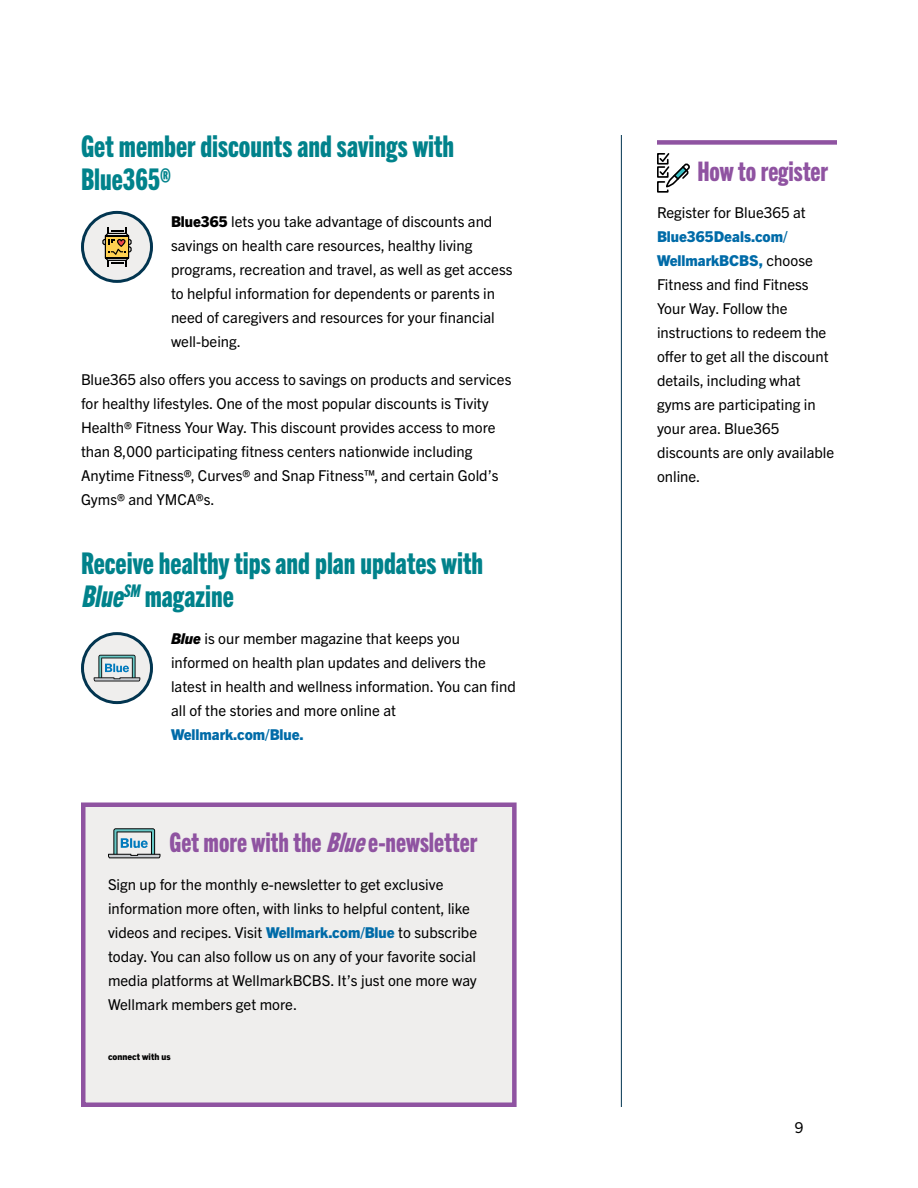
<style>
.page{position:relative;width:918px;height:1188px;background:#fff}
.page>*{position:absolute;margin:0;border:0;box-sizing:border-box;transform-origin:0 0}
.t1{font:30px/33px "Trade Gothic Next LT Pro Hv Cm";color:#00828b}
.t2{font:27px "Trade Gothic Next LT Pro Hv Cm";color:#8f53a1}
.t3{font:15px/24px "Trade Gothic Next LT Pro";color:#000}
.t4{font:800 9px "Trade Gothic Next LT Pro";color:#000}
.s1{font-weight:800}
.s2{font-style:italic}
.s3{font-weight:800;font-style:italic}
.s4{font-weight:800;color:#006ba8}
</style>
<div class="page">
<div style="left:81px;top:802px;width:436px;height:305px;background:#efeeed;border:4px solid #8f53a1"></div>
<svg style="left:108px;top:828px;width:53px;height:30px"></svg>
<div style="left:657px;top:140px;width:180px;height:5px;background:#8f53a1"></div>
<svg style="left:657px;top:153px;width:33px;height:40px"></svg>
<div style="left:82px;top:212px;width:70px;height:69px;background:#efeeed;border-radius:50%"></div>
<div style="left:81px;top:211px;width:72px;height:72px;border:3px solid #023550;border-radius:50%"></div>
<svg style="left:102px;top:227px;width:30px;height:39px"></svg>
<svg style="left:82px;top:634px;width:70px;height:69px;fill:#efeeed"></svg>
<div style="left:81px;top:632px;width:72px;height:72px;border:3px solid #023550;border-radius:50%"></div>
<svg style="left:94px;top:655px;width:46px;height:26px"></svg>
<hr style="left:621px;top:135px;width:1px;height:972px;background:#023550">
<h3 class="t1" style="left:81px;top:127px;width:375px">Get member discounts and savings with<br>Blue365®</h3>
<p class="t3" style="left:171px;top:209px;width:343px"><span class="s1">Blue365</span> lets you take advantage of discounts and savings on health care resources, healthy living programs, recreation and travel, as well as get access to helpful information for dependents or parents in need of caregivers and resources for your financial well-being.</p>
<p class="t3" style="left:81px;top:366px;width:432px">Blue365 also offers you access to savings on products and services for healthy lifestyles. One of the most popular discounts is Tivity Health® Fitness Your Way. This discount provides access to more than 8,000 participating fitness centers nationwide including Anytime Fitness®, Curves® and Snap Fitness™, and certain Gold’s Gyms® and YMCA®s.</p>
<h3 class="t1" style="left:81px;top:544px;width:404px">Receive healthy tips and plan updates with<br><span class="s2">Blue</span><sup>SM</sup> magazine</h3>
<p class="t3" style="left:171px;top:626px;width:346px"><span class="s3">Blue</span> is our member magazine that keeps you informed on health plan updates and delivers the latest in health and wellness information. You can find all of the stories and more online at <span class="s4">Wellmark.com/Blue.</span></p>
<h3 class="t2" style="left:169px;top:825px;width:309px">Get more with the <span class="s2">Blue</span>e-newsletter</h3>
<p class="t3" style="left:108px;top:871px;width:371px">Sign up for the monthly e-newsletter to get exclusive information more often, with links to helpful content, like videos and recipes. Visit <span class="s4">Wellmark.com/Blue</span> to subscribe today. You can also follow us on any of your favorite social media platforms at WellmarkBCBS. It’s just one more way Wellmark members get more.</p>
<p class="t4" style="left:108px;top:1050px;width:64px">connect with us</p>
<h3 class="t2" style="left:697px;top:153px;width:132px">How to register</h3>
<p class="t3" style="left:657px;top:200px;width:179px">Register for Blue365 at<br><span class="s4">Blue365Deals.com/<br>WellmarkBCBS,</span> choose<br>Fitness and find Fitness<br>Your Way. Follow the instructions to redeem the offer to get all the discount details, including what gyms are participating in your area. Blue365 discounts are only available online.</p>
<p class="t3" style="left:795px;top:1114px;width:10px">9</p>
</div>
